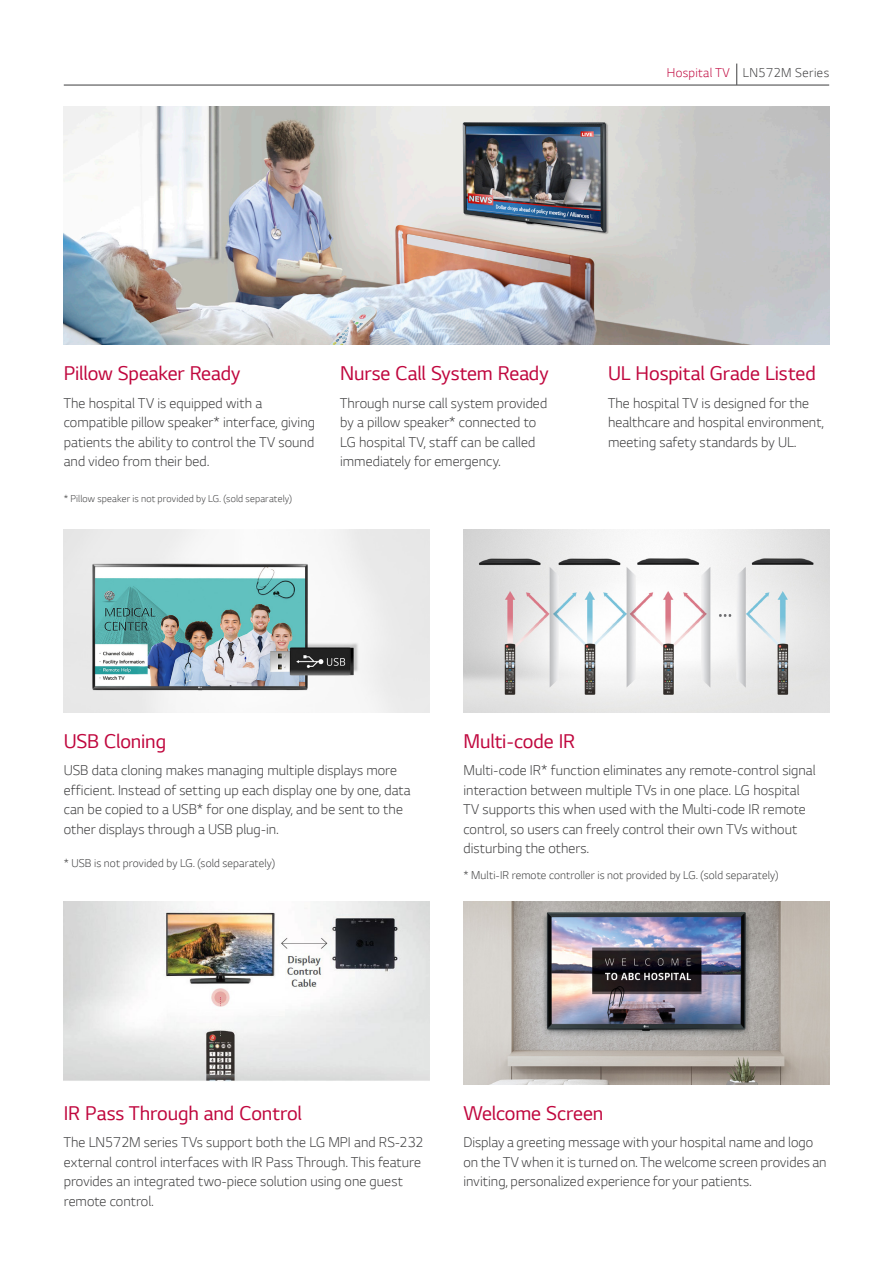
<style>
.page{position:relative;width:893px;height:1263px;background:#fff}
.page>*{position:absolute;margin:0;border:0;box-sizing:border-box;transform-origin:0 0}
.t1{font:21px "LG Smart";letter-spacing:-.005em;color:#c0073e}
.t2{font:300 15px/19.5px "LG Smart";color:#3e3e3f}
.t3{font:300 13.5px "LG Smart";letter-spacing:.025em;color:#3e3e3f}
.t4{font:300 12px "LG Smart";letter-spacing:.01em;color:#3e3e3f}
.t5{font:300 10.5px "LG Smart";letter-spacing:.015em;color:#3e3e3f}
.s1{color:#c0073e}
</style>
<div class="page">
<img style="left:64px;top:529px;width:365px;height:183px">
<hr style="left:64px;top:85px;width:765px;height:1px;background:#3e3e3f">
<svg style="left:736px;top:64px;width:1px;height:21px"></svg>
<img style="left:64px;top:106px;width:765px;height:238px">
<img style="left:463px;top:529px;width:366px;height:183px">
<img style="left:64px;top:901px;width:365px;height:180px">
<img style="left:463px;top:901px;width:366px;height:183px">
<p class="t3" style="left:667px;top:63px;width:164px"><span class="s1">Hospital TV</span> LN572M Series</p>
<p class="t1" style="left:64px;top:360px;width:178px">Pillow Speaker Ready</p>
<p class="t1" style="left:340px;top:360px;width:210px">Nurse Call System Ready</p>
<p class="t2" style="left:64px;top:392px;width:253px">The hospital TV is equipped with a compatible pillow speaker* interface, giving patients the ability to control the TV sound and video from their bed.</p>
<p class="t2" style="left:340px;top:392px;width:209px">Through nurse call system provided by a pillow speaker* connected to<br>LG hospital TV, staff can be called immediately for emergency.</p>
<p class="t5" style="left:64px;top:491px;width:230px">* Pillow speaker is not provided by LG. (sold separately)</p>
<p class="t1" style="left:608px;top:360px;width:209px">UL Hospital Grade Listed</p>
<p class="t2" style="left:608px;top:392px;width:217px">The hospital TV is designed for the healthcare and hospital environment, meeting safety standards by UL.</p>
<p class="t1" style="left:64px;top:727px;width:104px">USB Cloning</p>
<p class="t2" style="left:64px;top:760px;width:348px">USB data cloning makes managing multiple displays more efficient. Instead of setting up each display one by one, data can be copied to a USB* for one display, and be sent to the other displays through a USB plug-in.</p>
<p class="t4" style="left:64px;top:854px;width:213px">* USB is not provided by LG. (sold separately)</p>
<p class="t1" style="left:463px;top:727px;width:113px">Multi-code IR</p>
<p class="t2" style="left:463px;top:760px;width:354px">Multi-code IR* function eliminates any remote-control signal interaction between multiple TVs in one place. LG hospital TV supports this when used with the Multi-code IR remote control, so users can freely control their own TVs without disturbing the others.</p>
<p class="t4" style="left:463px;top:867px;width:316px">* Multi-IR remote controller is not provided by LG. (sold separately)</p>
<p class="t1" style="left:64px;top:1100px;width:240px">IR Pass Through and Control</p>
<p class="t1" style="left:463px;top:1100px;width:141px">Welcome Screen</p>
<p class="t2" style="left:463px;top:1132px;width:365px">Display a greeting message with your hospital name and logo on the TV when it is turned on. The welcome screen provides an inviting, personalized experience for your patients.</p>
<p class="t2" style="left:64px;top:1132px;width:361px">The LN572M series TVs support both the LG MPI and RS-232 external control interfaces with IR Pass Through. This feature provides an integrated two-piece solution using one guest remote control.</p>
</div>
